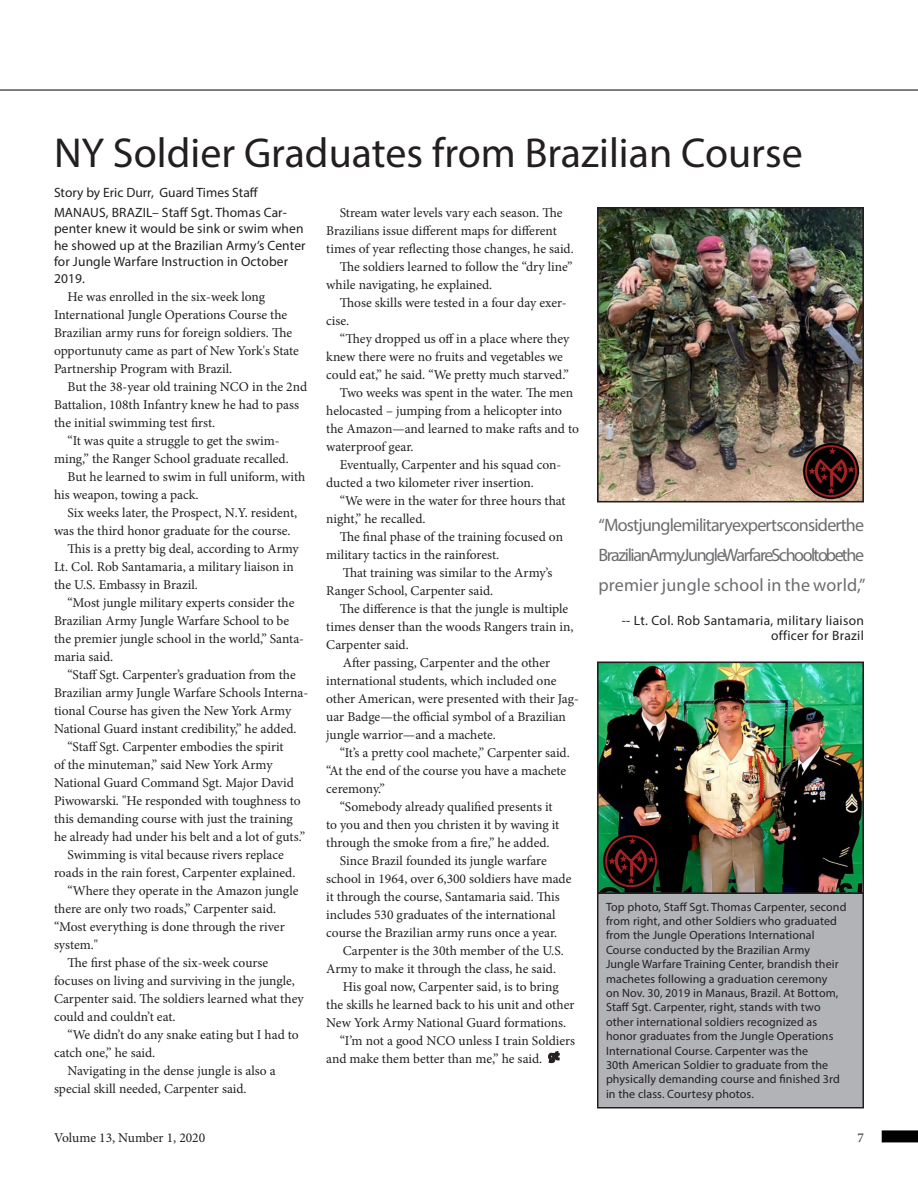
<style>
.page{position:relative;width:918px;height:1188px;background:#fff}
.page>*{position:absolute;margin:0;border:0;box-sizing:border-box;transform-origin:0 0}
.section_feature_titl{font:42px "Myriad Pro";color:#231f20}
.Air_Nat_l_Guard_pull{font:18px/30px "Myriad Pro";letter-spacing:.01em;color:#6c6d70;text-align:justify}
.body_main{font:13.5px/18px "Minion Pro";color:#231f20}
.article_lead-in{font:13.5px/16.5px "Myriad Pro";letter-spacing:.01em;color:#231f20}
.pull_quote_ATTR{font:13.5px/15px "Myriad Pro";letter-spacing:.025em;color:#231f20;text-align:right}
.section_feature_titl-2{font:13.5px "Myriad Pro";color:#231f20}
.photo_caption{font:12px/14.4px "Myriad Pro";letter-spacing:.01em;color:#231f20}
</style>
<div class="page">
<div style="left:882px;top:1130px;width:36px;height:12px;background:#000"></div>
<hr style="left:0;top:90px;width:918px;height:1px;background:#000">
<div style="left:598px;top:893px;width:265px;height:215px;background:#b2b3b7"></div>
<div style="left:597px;top:892px;width:267px;height:216px;border:2px solid #231f20"></div>
<svg style="left:548px;top:1051px;width:12px;height:12px"></svg>
<img style="left:600px;top:210px;width:261px;height:289px">
<div style="left:597px;top:207px;width:267px;height:295px;border:2px solid #231f20"></div>
<img style="left:600px;top:665px;width:261px;height:226px">
<div style="left:597px;top:662px;width:267px;height:232px;border:2px solid #231f20"></div>
<img style="left:602px;top:831px;width:59px;height:60px">
<img style="left:801px;top:441px;width:59px;height:60px">
<p class="section_feature_titl" style="left:54px;top:127px;width:750px">NY Soldier Graduates from Brazilian Course</p>
<p class="section_feature_titl-2" style="left:54px;top:184px;width:206px">Story by Eric Durr, Guard Times Staff</p>
<p class="article_lead-in" style="left:54px;top:204px;width:253px">MANAUS, BRAZIL– Staff Sgt. Thomas Car&shy;penter knew it would be sink or swim when he showed up at the Brazilian Army’s Center for Jungle Warfare Instruction in October 2019.</p>
<p class="body_main" style="left:54px;top:288px;width:247px;text-indent:14px">He was enrolled in the six-week long International Jungle Operations Course the Brazilian army runs for foreign soldiers. The opportunuty came as part of New York's State Partnership Program with Brazil.</p>
<p class="body_main" style="left:54px;top:378px;width:255px;text-indent:14px">But the 38-year old training NCO in the 2nd<br>Battalion, 108th Infantry knew he had to pass the initial swimming test first.</p>
<p class="body_main" style="left:54px;top:432px;width:236px;text-align:center">“It was quite a struggle to get the swim&shy;ming,” the Ranger School graduate recalled.</p>
<p class="body_main" style="left:54px;top:468px;width:253px;text-indent:14px">But he learned to swim in full uniform, with his weapon, towing a pack.</p>
<p class="body_main" style="left:54px;top:504px;width:245px;text-indent:14px">Six weeks later, the Prospect, N.Y. resident, was the third honor graduate for the course.</p>
<p class="body_main" style="left:54px;top:540px;width:246px;text-indent:14px">This is a pretty big deal, according to Army<br>Lt. Col. Rob Santamaria, a military liaison in the U.S. Embassy in Brazil.</p>
<p class="body_main" style="left:54px;top:594px;width:252px;text-indent:14px">“Most jungle military experts consider the Brazilian Army Jungle Warfare School to be the premier jungle school in the world,” Santa&shy;maria said.</p>
<p class="body_main" style="left:54px;top:666px;width:256px;text-indent:14px">“Staff Sgt. Carpenter’s graduation from the Brazilian army Jungle Warfare Schools Interna&shy;tional Course has given the New York Army National Guard instant credibility,” he added.</p>
<p class="body_main" style="left:54px;top:738px;width:253px;text-indent:14px">“Staff Sgt. Carpenter embodies the spirit<br>of the minuteman,” said New York Army National Guard Command Sgt. Major David Piwowarski. "He responded with toughness to this demanding course with just the training he already had under his belt and a lot of guts.”</p>
<p class="body_main" style="left:54px;top:846px;width:243px;text-align:center">Swimming is vital because rivers replace roads in the rain forest, Carpenter explained.</p>
<p class="body_main" style="left:54px;top:882px;width:246px;text-indent:14px">“Where they operate in the Amazon jungle there are only two roads,” Carpenter said. “Most everything is done through the river system."</p>
<p class="body_main" style="left:54px;top:954px;width:251px;text-indent:14px">The first phase of the six-week course focuses on living and surviving in the jungle, Carpenter said. The soldiers learned what they could and couldn’t eat.</p>
<p class="body_main" style="left:54px;top:1026px;width:246px;text-indent:14px">“We didn’t do any snake eating but I had to catch one,” he said.</p>
<p class="body_main" style="left:54px;top:1062px;width:223px;text-indent:14px">Navigating in the dense jungle is also a special skill needed, Carpenter said.</p>
<p class="body_main" style="left:326px;top:204px;width:249px;text-indent:14px">Stream water levels vary each season. The<br>Brazilians issue different maps for different times of year reflecting those changes, he said.</p>
<p class="body_main" style="left:326px;top:258px;width:248px;text-indent:14px">The soldiers learned to follow the “dry line” while navigating, he explained.</p>
<p class="body_main" style="left:326px;top:294px;width:242px;text-indent:14px">Those skills were tested in a four day exer&shy;cise.</p>
<p class="body_main" style="left:326px;top:330px;width:245px;text-indent:14px">“They dropped us off in a place where they knew there were no fruits and vegetables we could eat,” he said. “We pretty much starved.”</p>
<p class="body_main" style="left:326px;top:384px;width:254px;text-indent:14px">Two weeks was spent in the water. The men helocasted – jumping from a helicopter into the Amazon—and learned to make rafts and to waterproof gear.</p>
<p class="body_main" style="left:326px;top:456px;width:237px;text-indent:14px">Eventually, Carpenter and his squad con&shy;ducted a two kilometer river insertion.</p>
<p class="body_main" style="left:326px;top:492px;width:241px;text-indent:14px">“We were in the water for three hours that night,” he recalled.</p>
<p class="body_main" style="left:326px;top:528px;width:238px;text-indent:14px">The final phase of the training focused on military tactics in the rainforest.</p>
<p class="body_main" style="left:326px;top:564px;width:228px;text-indent:17px">That training was similar to the Army’s<br>Ranger School, Carpenter said.</p>
<p class="body_main" style="left:326px;top:600px;width:249px;text-indent:14px">The difference is that the jungle is multiple times denser than the woods Rangers train in,<br>Carpenter said.</p>
<p class="body_main" style="left:326px;top:654px;width:254px;text-indent:17px">After passing, Carpenter and the other international students, which included one other American, were presented with their Jag&shy;uar Badge—the official symbol of a Brazilian jungle warrior—and a machete.</p>
<p class="body_main" style="left:326px;top:744px;width:245px;text-indent:14px">“It’s a pretty cool machete,” Carpenter said. “At the end of the course you have a machete ceremony.”</p>
<p class="body_main" style="left:326px;top:798px;width:235px;text-indent:14px">“Somebody already qualified presents it to you and then you christen it by waving it through the smoke from a fire,” he added.</p>
<p class="body_main" style="left:326px;top:852px;width:247px;text-indent:14px">Since Brazil founded its jungle warfare school in 1964, over 6,300 soldiers have made it through the course, Santamaria said. This includes 530 graduates of the international course the Brazilian army runs once a year.</p>
<p class="body_main" style="left:326px;top:942px;width:239px;text-indent:17px">Carpenter is the 30th member of the U.S.<br>Army to make it through the class, he said.</p>
<p class="body_main" style="left:326px;top:978px;width:250px;text-indent:17px">His goal now, Carpenter said, is to bring the skills he learned back to his unit and other<br>New York Army National Guard formations.</p>
<p class="body_main" style="left:326px;top:1032px;width:250px;text-indent:14px">“I’m not a good NCO unless I train Soldiers and make them better than me,” he said.</p>
<p class="Air_Nat_l_Guard_pull" style="left:598px;top:510px;width:269px">“Most jungle military experts consider the Brazilian Army Jungle Warfare School to be the premier jungle school in the world,”</p>
<p class="pull_quote_ATTR" style="left:622px;top:613px;width:244px">-- Lt. Col. Rob Santamaria, military liaison officer for Brazil</p>
<p class="photo_caption" style="left:606px;top:899px;width:242px">Top photo, Staff Sgt. Thomas Carpenter, second from right, and other Soldiers who graduated from the Jungle Operations International Course conducted by the Brazilian Army Jungle Warfare Training Center, brandish their machetes following a graduation ceremony<br>on Nov. 30, 2019 in Manaus, Brazil. At Bottom, Staff Sgt. Carpenter, right, stands with two other international soldiers recognized as honor graduates from the Jungle Operations International Course. Carpenter was the<br>30th American Soldier to graduate from the physically demanding course and finished 3rd in the class. Courtesy photos.</p>
<p class="body_main" style="left:54px;top:1129px;width:153px">Volume 13, Number 1, 2020</p>
<p class="body_main" style="left:858px;top:1129px;width:8px">7</p>
</div>
